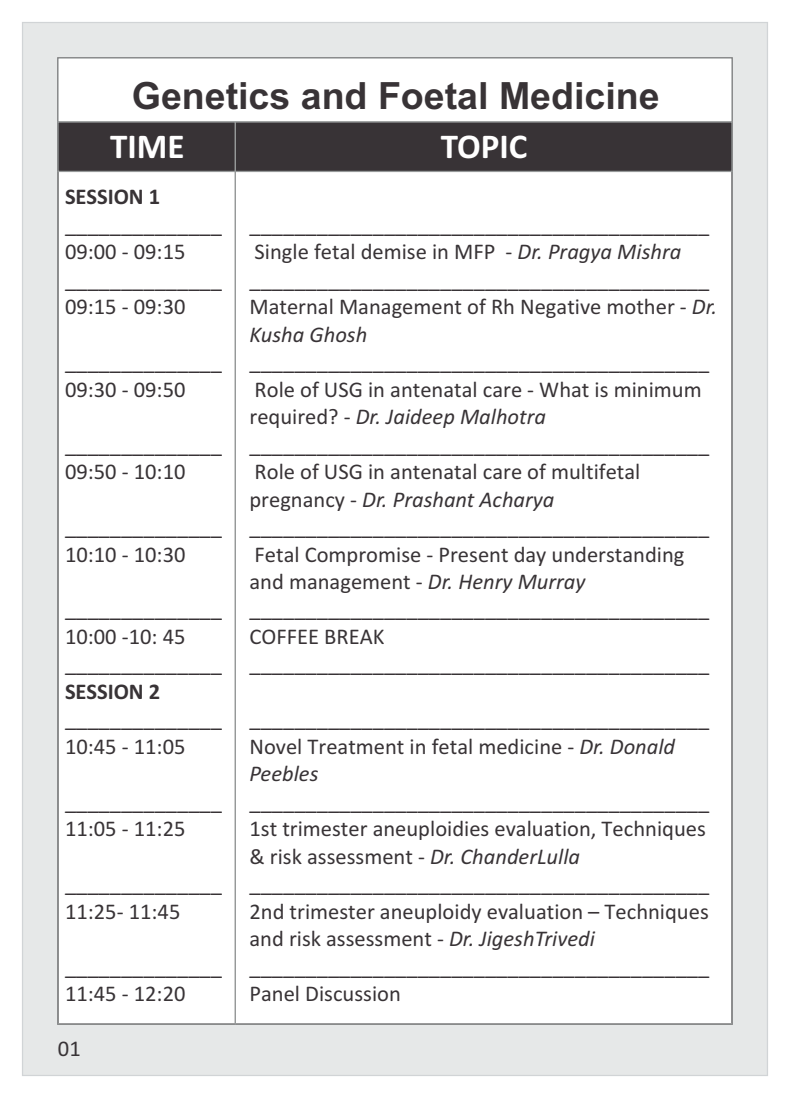
<style>
.page{position:relative;width:790px;height:1098px;background:#fff}
.page>*{position:absolute;margin:0;border:0;box-sizing:border-box;transform-origin:0 0}
.t1{font:700 37.5px "Arial";color:#383336}
.t2{font:700 35px "Calibri";color:#fff}
.t3{font:22.5px/27.5px "Calibri";color:#383336}
.t4{font:700 22.5px "Calibri";color:#383336}
.s1{font-style:italic}
</style>
<div class="page">
<div style="left:22px;top:22px;width:745px;height:1053px;background:#e6e8e8"></div>
<div style="left:57px;top:173px;width:675px;height:852px;background:#fff"></div>
<div style="left:57px;top:123px;width:675px;height:50px;background:#383336"></div>
<div style="left:57px;top:57px;width:675px;height:66px;background:#fff"></div>
<h1 class="t1" style="left:132px;top:82px;width:529px">Genetics and Foetal Medicine</h1>
<h2 class="t2" style="left:110px;top:131px;width:76px">TIME</h2>
<h2 class="t2" style="left:440px;top:131px;width:88px">TOPIC</h2>
<p class="t4" style="left:65px;top:187px;width:97px">SESSION 1</p>
<p class="t3" style="left:65px;top:212px;width:158px">______________<br>09:00 - 09:15 ______________<br>09:15 - 09:30</p>
<p class="t3" style="left:249px;top:212px;width:469px">_________________________________________ Single fetal demise in MFP - <span class="s1">Dr. Pragya Mishra </span>_________________________________________ Maternal Management of Rh Negative mother - <span class="s1">Dr.<br>Kusha Ghosh</span></p>
<p class="t3" style="left:249px;top:350px;width:461px">_________________________________________ Role of USG in antenatal care - What is minimum required? - <span class="s1">Dr. Jaideep Malhotra </span>_________________________________________ Role of USG in antenatal care of multifetal pregnancy - <span class="s1">Dr. Prashant Acharya </span>_________________________________________ Fetal Compromise - Present day understanding and management - <span class="s1">Dr. Henry Murray </span>_________________________________________ COFFEE BREAK _________________________________________</p>
<p class="t3" style="left:65px;top:350px;width:158px">______________<br>09:30 - 09:50</p>
<p class="t3" style="left:65px;top:432px;width:158px">______________<br>09:50 - 10:10</p>
<p class="t3" style="left:65px;top:514px;width:158px">______________<br>10:10 - 10:30</p>
<p class="t3" style="left:65px;top:597px;width:158px">______________<br>10:00 -10: 45 ______________</p>
<p class="t4" style="left:65px;top:682px;width:97px">SESSION 2</p>
<p class="t3" style="left:65px;top:707px;width:158px">______________<br>10:45 - 11:05</p>
<p class="t3" style="left:249px;top:707px;width:461px">_________________________________________<br>Novel Treatment in fetal medicine - <span class="s1">Dr. Donald<br>Peebles</span></p>
<p class="t3" style="left:249px;top:789px;width:461px">_________________________________________ 1st trimester aneuploidies evaluation, Techniques &amp; risk assessment - <span class="s1">Dr. ChanderLulla </span>_________________________________________ 2nd trimester aneuploidy evaluation – Techniques and risk assessment - <span class="s1">Dr. JigeshTrivedi </span>_________________________________________ Panel Discussion</p>
<p class="t3" style="left:65px;top:789px;width:158px">______________<br>11:05 - 11:25</p>
<p class="t3" style="left:65px;top:871px;width:158px">______________<br>11:25- 11:45</p>
<p class="t3" style="left:65px;top:954px;width:158px">______________<br>11:45 - 12:20</p>
<p class="t3" style="left:58px;top:1036px;width:24px">01</p>
</div>
